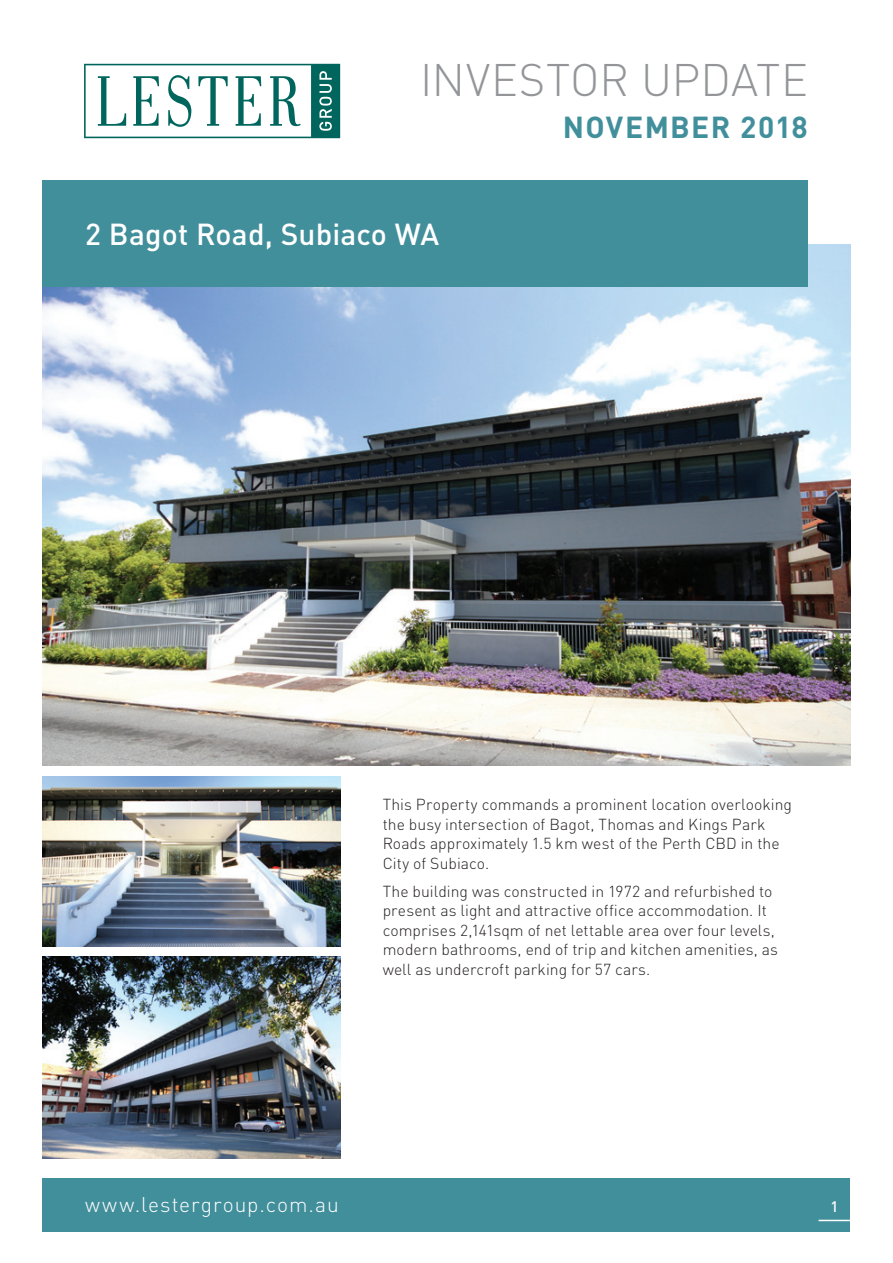
<style>
.page{position:relative;width:893px;height:1263px;background:#fff}
.page>*{position:absolute;margin:0;border:0;box-sizing:border-box;transform-origin:0 0}
.t1{font:300 45px "DIN";letter-spacing:.005em;color:#939598}
.t2{font:500 30px "DIN";letter-spacing:.005em;color:#fff}
.t3{font:700 30px "DIN";letter-spacing:.045em;color:#428f9c}
.t4{font:300 21px "DIN";letter-spacing:.045em;color:#fff}
.t5{font:300 15.75px/19.5px "DIN";letter-spacing:.005em;color:#231f20}
.t6{font:500 15px "DIN";color:#fff}
</style>
<div class="page">
<img style="left:43px;top:244px;width:807px;height:521px">
<img style="left:43px;top:776px;width:298px;height:170px">
<img style="left:43px;top:957px;width:298px;height:202px">
<div style="left:43px;top:1178px;width:807px;height:53px;background:#428f9c"></div>
<hr style="left:819px;top:1220px;width:31px;height:1px;background:#fff">
<div style="left:43px;top:181px;width:765px;height:106px;background:#428f9c"></div>
<svg style="left:84px;top:64px;width:256px;height:74px"></svg>
<h1 class="t1" style="left:420px;top:52px;width:389px">INVESTOR UPDATE</h1>
<h2 class="t3" style="left:563px;top:108px;width:247px">NOVEMBER 2018</h2>
<h2 class="t2" style="left:85px;top:214px;width:356px">2 Bagot Road, Subiaco WA</h2>
<p class="t5" style="left:383px;top:794px;width:411px">This Property commands a prominent location overlooking the busy intersection of Bagot, Thomas and Kings Park Roads approximately 1.5 km west of the Perth CBD in the City of Subiaco.</p>
<p class="t5" style="left:383px;top:881px;width:397px">The building was constructed in 1972 and refurbished to present as light and attractive office accommodation. It comprises 2,141sqm of net lettable area over four levels, modern bathrooms, end of trip and kitchen amenities, as well as undercroft parking for 57 cars.</p>
<h3 class="t4" style="left:85px;top:1191px;width:255px">www.lestergroup.com.au</h3>
<p class="t6" style="left:830px;top:1197px;width:9px">1</p>
</div>
